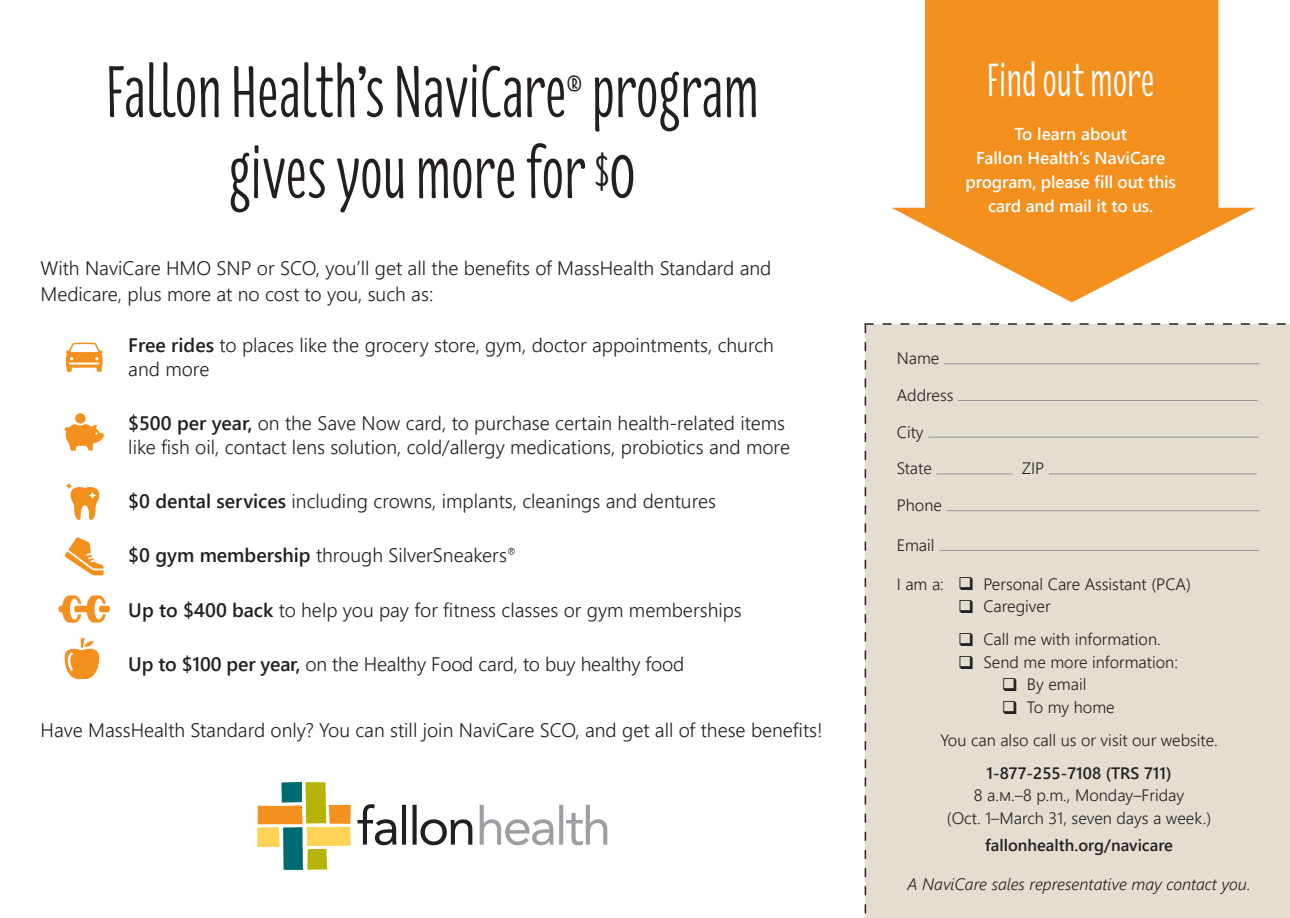
<style>
.page{position:relative;width:1290px;height:918px;background:#fff}
.page>*{position:absolute;margin:0;border:0;box-sizing:border-box;transform-origin:0 0}
.t1{font:75px "Florence";color:#231f20}
.t2{font:48px "Florence";color:#fff}
.t3{font:19.5px/24px "Webly Sleek UI Semilight";color:#231f20}
.t4{font:17.25px/24px "Webly Sleek UI Semibold";letter-spacing:-.01em;color:#fff;text-align:center}
.List_Paragraph{font:16.5px "Webly Sleek UI Semilight";color:#231f20}
.Pa3{font:16.5px/22.5px "Webly Sleek UI Semilight";color:#231f20;text-align:center}
.t5{font:italic 16.5px "Webly Sleek UI Semilight";color:#231f20}
.Pa3-2{font:16.5px "Webly Sleek UI Semibold";color:#231f20}
.List_Paragraph-2{font:16.5px "Webly Sleek UI Semibold";color:#231f20}
.s1{font-size:45px}
.s2{font-family:"Webly Sleek UI Semibold"}
</style>
<div class="page">
<div style="left:864px;top:323px;width:425px;height:595px;background:#e4ded1"></div>
<svg style="left:891px;top:0;width:364px;height:302px;fill:#f4901d"></svg>
<svg style="left:257px;top:782px;width:94px;height:88px"></svg>
<svg style="left:479px;top:805px;width:128px;height:40px"></svg>
<svg style="left:357px;top:804px;width:115px;height:41px"></svg>
<svg style="left:66px;top:343px;width:36px;height:29px"></svg>
<div style="left:75px;top:413px;width:10px;height:11px;background:#f4901d;border-radius:50%"></div>
<svg style="left:65px;top:424px;width:39px;height:27px"></svg>
<svg style="left:64px;top:638px;width:36px;height:42px"></svg>
<svg style="left:70px;top:487px;width:29px;height:33px"></svg>
<svg style="left:65px;top:482px;width:8px;height:8px"></svg>
<svg style="left:65px;top:537px;width:39px;height:38px"></svg>
<svg style="left:58px;top:595px;width:52px;height:28px"></svg>
<p class="t1" style="left:106px;top:31px;width:654px">Fallon Health’s NaviCare<span class="s1">®</span> program</p>
<p class="t1" style="left:229px;top:112px;width:408px">gives you more for <sup>$</sup>0</p>
<p class="t3" style="left:40px;top:255px;width:732px;line-height:25.5px">With NaviCare HMO SNP or SCO, you’ll get all the benefits of MassHealth Standard and<br>Medicare, plus more at no cost to you, such as:</p>
<p class="t3" style="left:128px;top:332px;width:647px"><span class="s2">Free rides</span> to places like the grocery store, gym, doctor appointments, church and more</p>
<p class="t3" style="left:128px;top:410px;width:663px"><span class="s2">$500 per year,</span> on the Save Now card, to purchase certain health-related items like fish oil, contact lens solution, cold/allergy medications, probiotics and more</p>
<p class="t3" style="left:128px;top:488px;width:589px"><span class="s2">$0 dental services</span> including crowns, implants, cleanings and dentures</p>
<p class="t3" style="left:128px;top:543px;width:390px"><span class="s2">$0 gym membership</span> through SilverSneakers<sup>®</sup></p>
<p class="t3" style="left:128px;top:597px;width:615px"><span class="s2">Up to $400 back</span> to help you pay for fitness classes or gym memberships</p>
<p class="t3" style="left:128px;top:651px;width:557px"><span class="s2">Up to $100 per year,</span> on the Healthy Food card, to buy healthy food</p>
<p class="t3" style="left:40px;top:717px;width:783px">Have MassHealth Standard only? You can still join NaviCare SCO, and get all of these benefits!</p>
<p class="t2" style="left:986px;top:41px;width:169px">Find out more</p>
<p class="t4" style="left:965px;top:122px;width:212px">To learn about<br>Fallon Health’s NaviCare program, please fill out this card and mail it to us.</p>
<p class="Pa3" style="left:896px;top:346px;width:44px">Name</p>
<p class="Pa3" style="left:896px;top:383px;width:58px">Address</p>
<p class="Pa3" style="left:896px;top:420px;width:28px">City</p>
<p class="Pa3" style="left:896px;top:457px;width:37px">State</p>
<p class="Pa3" style="left:1021px;top:457px;width:24px">ZIP</p>
<p class="Pa3" style="left:896px;top:493px;width:47px">Phone</p>
<p class="Pa3" style="left:896px;top:533px;width:39px">Email</p>
<p class="List_Paragraph" style="left:896px;top:571px;width:295px">I am a: ❑ Personal Care Assistant (PCA)</p>
<p class="List_Paragraph" style="left:958px;top:594px;width:94px">❑ Caregiver</p>
<p class="List_Paragraph" style="left:958px;top:627px;width:204px">❑ Call me with information.</p>
<p class="List_Paragraph" style="left:958px;top:650px;width:221px">❑ Send me more information:</p>
<p class="List_Paragraph" style="left:1001px;top:672px;width:86px">❑ By email</p>
<p class="List_Paragraph" style="left:1001px;top:695px;width:114px">❑ To my home</p>
<p class="List_Paragraph" style="left:940px;top:728px;width:279px">You can also call us or visit our website.</p>
<p class="List_Paragraph-2" style="left:986px;top:760px;width:187px">1-877-255-7108 (TRS 711)</p>
<p class="Pa3" style="left:946px;top:783px;width:266px">8 a.m.–8 p.m., Monday–Friday<br>(Oct. 1–March 31, seven days a week.)</p>
<p class="Pa3-2" style="left:985px;top:832px;width:189px">fallonhealth.org/navicare</p>
<p class="t5" style="left:907px;top:873px;width:344px">A NaviCare sales representative may contact you.</p>
</div>
